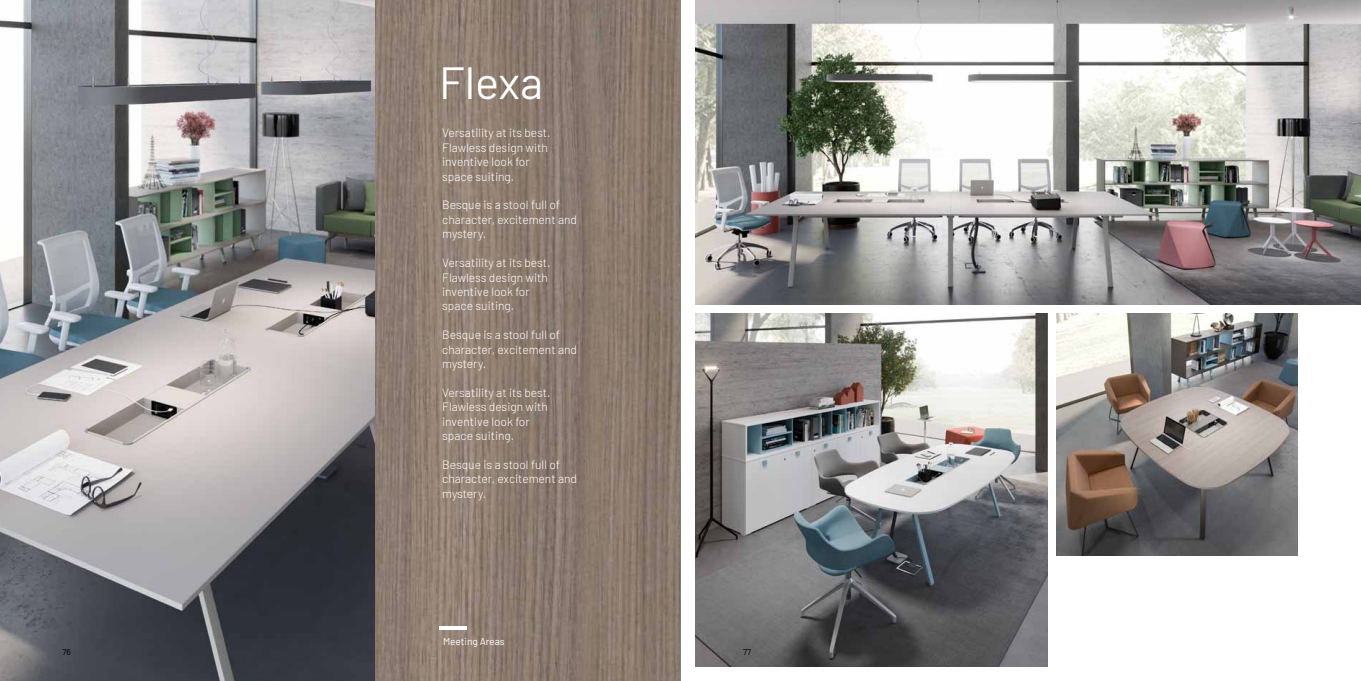
<style>
.page{position:relative;width:1361px;height:681px;background:#fff}
.page>*{position:absolute;margin:0;border:0;box-sizing:border-box;transform-origin:0 0}
.t1{font:45px "Barlow";color:#fff}
.t2{font:300 12px/14.4px "Barlow";color:#fff}
.t3{font:10px "Barlow";color:#fff}
.t4{font:8.5px "Barlow";color:#000}
</style>
<div class="page">
<img style="left:0;top:0;width:680px;height:680px">
<img style="left:695px;top:313px;width:353px;height:353px">
<img style="left:1056px;top:313px;width:241px;height:242px">
<img style="left:695px;top:0;width:666px;height:305px">
<hr style="left:439px;top:626px;width:27px;height:4px;background:#fff">
<h1 class="t1" style="left:439px;top:50px;width:105px">Flexa</h1>
<p class="t2" style="left:442px;top:125px;width:110px">Versatility at its best.<br>Flawless design with inventive look for space suiting.</p>
<p class="t2" style="left:442px;top:197px;width:136px">Besque is a stool full of character, excitement and mystery.</p>
<p class="t2" style="left:442px;top:254px;width:110px">Versatility at its best.<br>Flawless design with inventive look for space suiting.</p>
<p class="t2" style="left:442px;top:326px;width:136px">Besque is a stool full of character, excitement and mystery.</p>
<p class="t2" style="left:442px;top:384px;width:110px">Versatility at its best.<br>Flawless design with inventive look for space suiting.</p>
<p class="t2" style="left:442px;top:456px;width:136px">Besque is a stool full of character, excitement and mystery.</p>
<p class="t3" style="left:443px;top:634px;width:63px">Meeting Areas</p>
<p class="t4" style="left:63px;top:646px;width:10px">76</p>
<p class="t4" style="left:743px;top:646px;width:10px">77</p>
</div>
